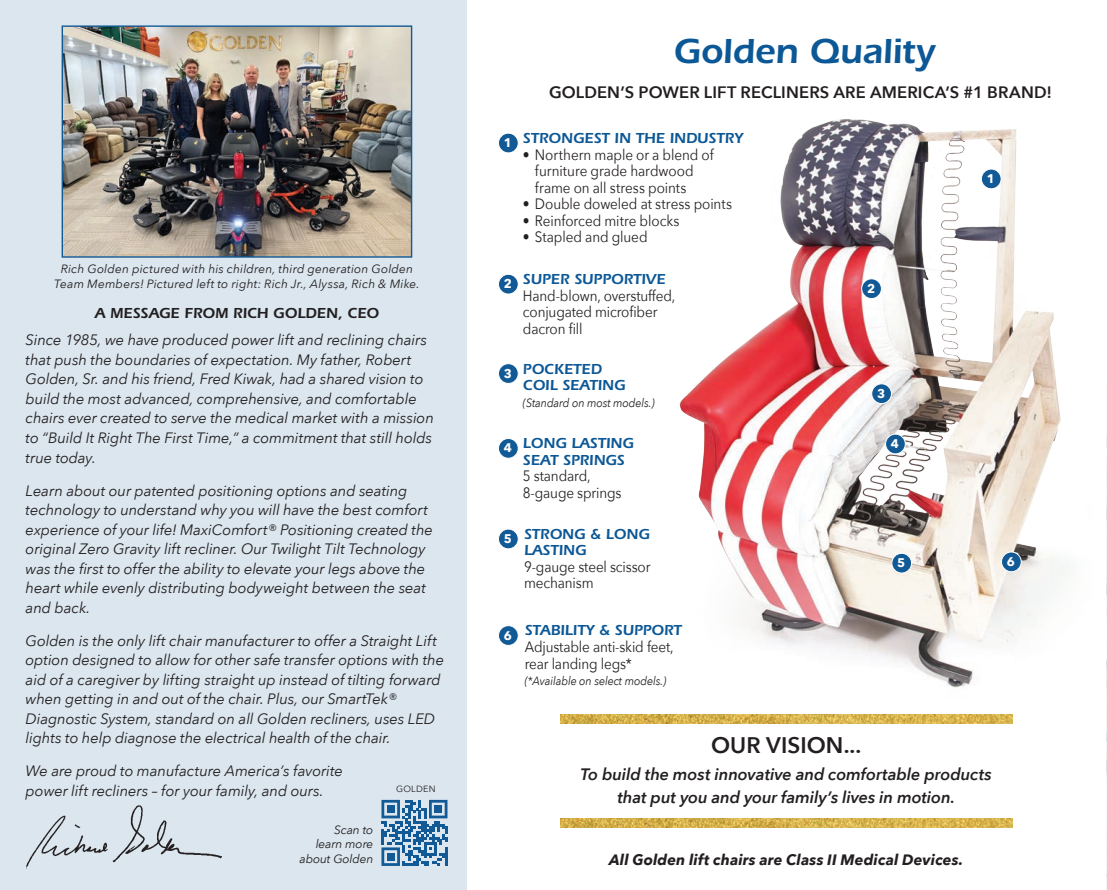
<style>
.page{position:relative;width:1107px;height:890px;background:#fff}
.page>*{position:absolute;margin:0;border:0;box-sizing:border-box;transform-origin:0 0}
.t1{font:600 36px "ITC Eras Std";letter-spacing:-.005em;color:#0c5896}
.t2{font:600 22.5px "Avenir Next";color:#231f20}
.t3{font:italic 600 16.5px/22.5px "Avenir Next";letter-spacing:-.005em;color:#231f20;text-align:center}
.t4{font:600 16.5px "Avenir Next";letter-spacing:.01em;color:#231f20}
.t5{font:italic 15px/19.5px "Avenir Next";letter-spacing:-.005em;color:#231f20}
.t6{font:15px/16.5px "Avenir Next";letter-spacing:-.01em;color:#231f20;scale:.9 1}
.t7{font:600 15px/16.5px "ITC Eras Std";color:#0c5896}
.t8{font:italic 700 15px "Avenir Next";letter-spacing:.01em;color:#231f20}
.t9{font:600 15px "ITC Eras Std";letter-spacing:.005em;color:#231f20}
.t10{font:700 12.6px "Avenir Next";color:#fff}
.t11{font:italic 12px/15px "Avenir Next";letter-spacing:.01em;color:#231f20;text-align:center}
.t12{font:italic 12px "Avenir Next";letter-spacing:-.01em;color:#231f20;scale:.9 1}
.t13{font:italic 12px/14.4px "Avenir Next";letter-spacing:-.01em;color:#231f20;text-align:right}
.t14{font:9px "Avenir Next";letter-spacing:.03em;color:#231f20}
</style>
<div class="page">
<img style="left:1106px;top:391px;width:1px;height:496px">
<div style="left:0;top:0;width:466px;height:889px;background:#dbe6ef"></div>
<img style="left:64px;top:27px;width:346px;height:228px">
<div style="left:62px;top:25px;width:350px;height:232px;border:1px solid #125a96"></div>
<img style="left:26px;top:805px;width:196px;height:63px">
<div style="left:498px;top:133px;width:20px;height:20px;background:#125a96;border-radius:50%"></div>
<div style="left:498px;top:133px;width:20px;height:20px;border:1px solid #fff;border-radius:50%"></div>
<div style="left:498px;top:274px;width:20px;height:20px;background:#125a96;border-radius:50%"></div>
<div style="left:498px;top:274px;width:20px;height:20px;border:1px solid #fff;border-radius:50%"></div>
<div style="left:498px;top:363px;width:20px;height:20px;background:#125a96;border-radius:50%"></div>
<div style="left:498px;top:363px;width:20px;height:20px;border:1px solid #fff;border-radius:50%"></div>
<div style="left:498px;top:438px;width:20px;height:20px;background:#125a96;border-radius:50%"></div>
<div style="left:498px;top:438px;width:20px;height:20px;border:1px solid #fff;border-radius:50%"></div>
<div style="left:498px;top:529px;width:20px;height:19px;background:#125a96;border-radius:50%"></div>
<div style="left:498px;top:528px;width:20px;height:21px;border:1px solid #fff;border-radius:50%"></div>
<img style="left:679px;top:119px;width:386px;height:569px">
<div style="left:981px;top:169px;width:20px;height:20px;background:#125a96;border-radius:50%"></div>
<div style="left:981px;top:169px;width:20px;height:20px;border:1px solid #fff;border-radius:50%"></div>
<div style="left:861px;top:279px;width:20px;height:19px;background:#125a96;border-radius:50%"></div>
<div style="left:861px;top:278px;width:20px;height:20px;border:1px solid #fff;border-radius:50%"></div>
<div style="left:871px;top:383px;width:20px;height:20px;background:#125a96;border-radius:50%"></div>
<div style="left:871px;top:383px;width:20px;height:20px;border:1px solid #fff;border-radius:50%"></div>
<div style="left:885px;top:434px;width:20px;height:19px;background:#125a96;border-radius:50%"></div>
<div style="left:885px;top:434px;width:20px;height:20px;border:1px solid #fff;border-radius:50%"></div>
<div style="left:891px;top:553px;width:20px;height:20px;background:#125a96;border-radius:50%"></div>
<div style="left:891px;top:553px;width:20px;height:20px;border:1px solid #fff;border-radius:50%"></div>
<div style="left:1001px;top:552px;width:20px;height:19px;background:#125a96;border-radius:50%"></div>
<div style="left:1001px;top:551px;width:20px;height:20px;border:1px solid #fff;border-radius:50%"></div>
<div style="left:498px;top:625px;width:20px;height:20px;background:#125a96;border-radius:50%"></div>
<div style="left:498px;top:625px;width:20px;height:20px;border:1px solid #fff;border-radius:50%"></div>
<svg style="left:381px;top:799px;width:66px;height:66px"></svg>
<div style="left:387px;top:804px;width:8px;height:8px;background:#125a96"></div>
<div style="left:434px;top:804px;width:8px;height:8px;background:#125a96"></div>
<div style="left:387px;top:852px;width:8px;height:8px;background:#125a96"></div>
<img style="left:560px;top:818px;width:452px;height:9px">
<img style="left:560px;top:714px;width:452px;height:9px">
<p class="t11" style="left:54px;top:261px;width:367px">Rich Golden pictured with his children, third generation Golden<br>Team Members! Pictured left to right: Rich Jr., Alyssa, Rich &amp; Mike.</p>
<p class="t9" style="left:95px;top:304px;width:285px">A MESSAGE FROM RICH GOLDEN, CEO</p>
<p class="t5" style="left:26px;top:329px;width:410px">Since 1985, we have produced power lift and reclining chairs that push the boundaries of expectation. My father, Robert Golden, Sr. and his friend, Fred Kiwak, had a shared vision to build the most advanced, comprehensive, and comfortable chairs ever created to serve the medical market with a mission to “Build It Right The First Time,” a commitment that still holds true today.</p>
<p class="t5" style="left:26px;top:479px;width:409px">Learn about our patented positioning options and seating technology to understand why you will have the best comfort experience of your life! MaxiComfort® Positioning created the original Zero Gravity lift recliner. Our Twilight Tilt Technology was the first to offer the ability to elevate your legs above the heart while evenly distributing bodyweight between the seat and back.</p>
<p class="t5" style="left:26px;top:629px;width:420px">Golden is the only lift chair manufacturer to offer a Straight Lift option designed to allow for other safe transfer options with the aid of a caregiver by lifting straight up instead of tilting forward when getting in and out of the chair. Plus, our SmartTek® Diagnostic System, standard on all Golden recliners, uses LED lights to help diagnose the electrical health of the chair.</p>
<p class="t5" style="left:26px;top:760px;width:319px">We are proud to manufacture America’s favorite power lift recliners – for your family, and ours.</p>
<p class="t14" style="left:396px;top:781px;width:41px">GOLDEN</p>
<p class="t13" style="left:299px;top:821px;width:75px">Scan to<br>learn more about Golden</p>
<h1 class="t1" style="left:673px;top:31px;width:263px">Golden Quality</h1>
<p class="t4" style="left:549px;top:78px;width:504px">GOLDEN’S POWER LIFT RECLINERS ARE AMERICA’S #1 BRAND!</p>
<p class="t10" style="left:504px;top:132px;width:10px">1</p>
<p class="t7" style="left:523px;top:130px;width:222px">STRONGEST IN THE INDUSTRY</p>
<p class="t6" style="left:535px;top:145px;width:200px;text-indent:-12px">• Northern maple or a blend of furniture grade hardwood frame on all stress points</p>
<p class="t6" style="left:523px;top:195px;width:234px">• Double doweled at stress points</p>
<p class="t6" style="left:523px;top:211px;width:175px">• Reinforced mitre blocks</p>
<p class="t6" style="left:523px;top:228px;width:140px">• Stapled and glued</p>
<p class="t10" style="left:986px;top:167px;width:10px">1</p>
<p class="t10" style="left:504px;top:273px;width:10px">2</p>
<p class="t7" style="left:523px;top:271px;width:144px">SUPER SUPPORTIVE</p>
<p class="t6" style="left:523px;top:286px;width:171px">Hand-blown, overstuffed, conjugated microfiber dacron fill</p>
<p class="t10" style="left:867px;top:277px;width:10px">2</p>
<p class="t10" style="left:504px;top:362px;width:10px">3</p>
<p class="t7" style="left:523px;top:360px;width:104px">POCKETED<br>COIL SEATING</p>
<p class="t12" style="left:523px;top:392px;width:148px">(Standard on most models.)</p>
<p class="t10" style="left:877px;top:382px;width:10px">3</p>
<p class="t10" style="left:504px;top:437px;width:10px">4</p>
<p class="t7" style="left:523px;top:435px;width:112px">LONG LASTING<br>SEAT SPRINGS</p>
<p class="t6" style="left:523px;top:467px;width:111px">5 standard,<br>8-gauge springs</p>
<p class="t10" style="left:891px;top:432px;width:10px">4</p>
<p class="t10" style="left:504px;top:527px;width:10px">5</p>
<p class="t7" style="left:524px;top:525px;width:127px">STRONG &amp; LONG<br>LASTING</p>
<p class="t6" style="left:524px;top:557px;width:142px">9-gauge steel scissor mechanism</p>
<p class="t10" style="left:897px;top:551px;width:10px">5</p>
<p class="t10" style="left:1006px;top:550px;width:10px">6</p>
<p class="t10" style="left:504px;top:624px;width:10px">6</p>
<p class="t7" style="left:524px;top:622px;width:159px">STABILITY &amp; SUPPORT</p>
<p class="t6" style="left:524px;top:637px;width:167px">Adjustable anti-skid feet, rear landing legs*</p>
<p class="t12" style="left:524px;top:670px;width:159px">(*Available on select models.)</p>
<h2 class="t2" style="left:711px;top:726px;width:152px">OUR VISION...</h2>
<p class="t3" style="left:580px;top:762px;width:413px">To build the most innovative and comfortable products that put you and your family’s lives in motion.</p>
<p class="t8" style="left:609px;top:846px;width:356px">All Golden lift chairs are Class II Medical Devices.</p>
</div>
